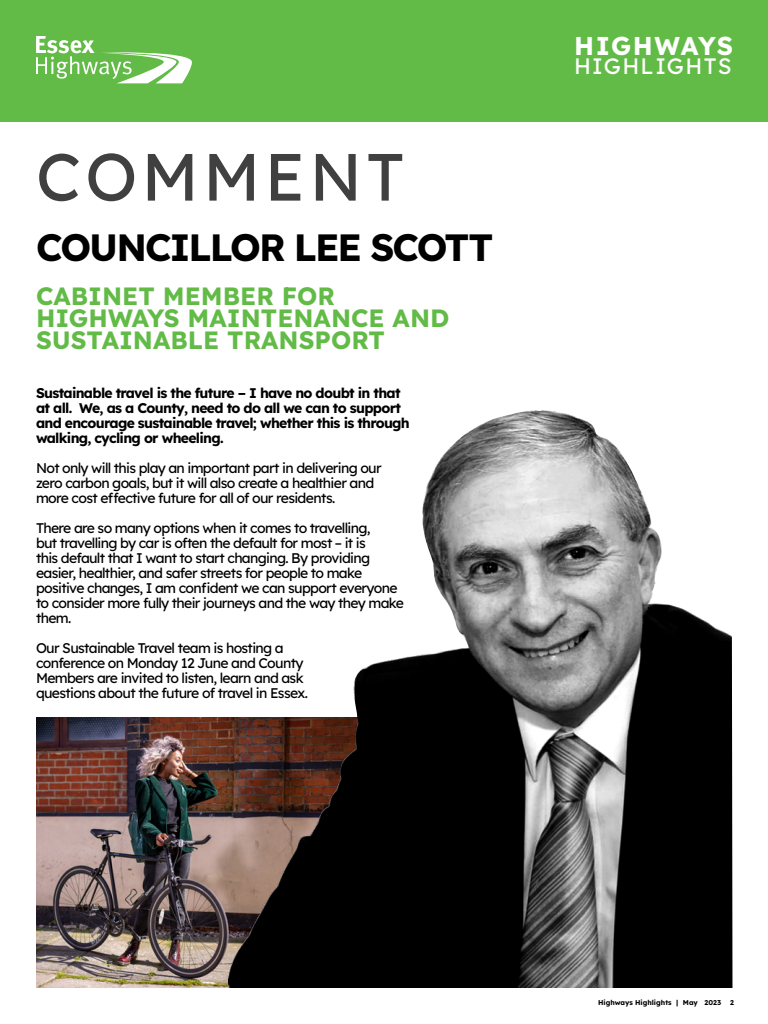
<style>
.page{position:relative;width:768px;height:1024px;background:#fff}
.page>*{position:absolute;margin:0;border:0;box-sizing:border-box;transform-origin:0 0}
.Chapter_Title_-_Alig{font:66.6px "Lexend";letter-spacing:.06em;color:#404040}
.t1{font:38px "Lexend";letter-spacing:-.05em;color:#000}
.Book_Title{font:25.8px "Lexend";letter-spacing:.045em;color:#fff}
.t2{font:25px "Lexend";color:#62bb46}
.Book_Title-2{font:22.3px "Lexend";letter-spacing:.06em;color:#fff}
.t3{font:14px/15px "Lexend";letter-spacing:-.05em;color:#000}
.t4{font:7px "Lexend";color:#000}
</style>
<div class="page">
<div style="left:0;top:0;width:768px;height:122px;background:#62bb46"></div>
<img style="left:36px;top:717px;width:191px;height:271px">
<img style="left:227px;top:410px;width:505px;height:578px">
<svg style="left:36px;top:36px;width:156px;height:47px"></svg>
<p class="Chapter_Title_-_Alig" style="left:36px;top:129px;width:370px">COMMENT</p>
<p class="t1" style="left:36px;top:220px;width:459px">COUNCILLOR LEE SCOTT</p>
<p class="t2" style="left:36px;top:278px;width:301px">CABINET MEMBER FOR</p>
<p class="t2" style="left:36px;top:300px;width:415px">HIGHWAYS MAINTENANCE AND</p>
<p class="t2" style="left:36px;top:322px;width:350px">SUSTAINABLE TRANSPORT</p>
<p class="t3" style="left:36px;top:385px;width:375px">Sustainable travel is the future – I have no doubt in that at all. We, as a County, need to do all we can to support and encourage sustainable travel; whether this is through walking, cycling or wheeling.</p>
<p class="t3" style="left:36px;top:460px;width:347px">Not only will this play an important part in delivering our zero carbon goals, but it will also create a healthier and more cost effective future for all of our residents.</p>
<p class="t3" style="left:36px;top:520px;width:370px">There are so many options when it comes to travelling,<br>but travelling by car is often the default for most – it is<br>this default that I want to start changing. By providing easier, healthier, and safer streets for people to make positive changes, I am confident we can support everyone to consider more fully their journeys and the way they make them.</p>
<p class="t3" style="left:36px;top:640px;width:273px">Our Sustainable Travel team is hosting a conference on Monday 12 June and County Members are invited to listen, learn and ask questions about the future of travel in Essex.</p>
<p class="Book_Title" style="left:574px;top:27px;width:161px">HIGHWAYS</p>
<p class="Book_Title-2" style="left:574px;top:49px;width:159px">HIGHLIGHTS</p>
<p class="t4" style="left:598px;top:998px;width:125px">Highways Highlights | May 2023</p>
<p class="t4" style="left:730px;top:998px;width:5px">2</p>
</div>
